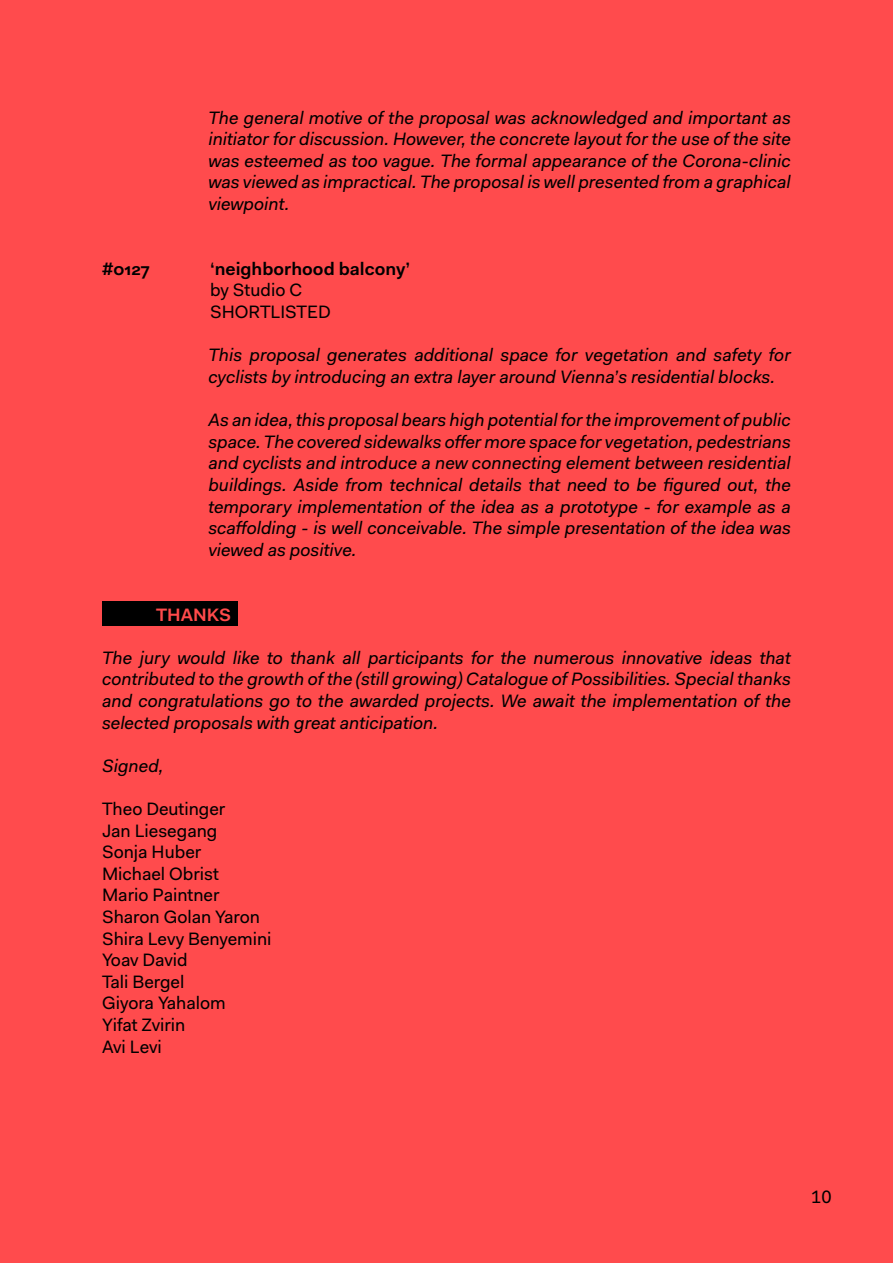
<style>
.page{position:relative;width:893px;height:1263px;background:#ff4b4d}
.page>*{position:absolute;margin:0;border:0;box-sizing:border-box;transform-origin:0 0}
.t1{font:italic 18px/21.6px "Fakt Pro";color:#010000;text-align:justify}
.t2{font:18px/21.6px "Fakt Pro";color:#010000}
.t3{font:600 18px "Fakt Pro";color:#010000}
.t4{font:600 18px "Fakt Pro";color:#ff4a4b}
.t5{font:18px "Fakt Pro";color:#000}
</style>
<div class="page">
<div style="left:102px;top:601px;width:136px;height:25px;background:#000"></div>
<p class="t1" style="left:208px;top:107px;width:584px">The general motive of the proposal was acknowledged and important as initiator for discussion. However, the concrete layout for the use of the site was esteemed as too vague. The formal appearance of the Corona-clinic was viewed as impractical. The proposal is well presented from a graphical viewpoint.</p>
<p class="t3" style="left:102px;top:257px;width:49px">#0127</p>
<p class="t3" style="left:210px;top:257px;width:202px">‘neighborhood balcony’</p>
<p class="t2" style="left:210px;top:279px;width:122px">by Studio C<br>SHORTLISTED</p>
<p class="t1" style="left:208px;top:344px;width:584px">This proposal generates additional space for vegetation and safety for cyclists by introducing an extra layer around Vienna’s residential blocks.</p>
<p class="t1" style="left:208px;top:409px;width:584px">As an idea, this proposal bears high potential for the improvement of public space. The covered sidewalks offer more space for vegetation, pedestrians and cyclists and introduce a new connecting element between residential buildings. Aside from technical details that need to be figured out, the temporary implementation of the idea as a prototype - for example as a scaffolding - is well conceivable. The simple presentation of the idea was viewed as positive.</p>
<p class="t4" style="left:156px;top:602px;width:76px">THANKS</p>
<p class="t1" style="left:102px;top:647px;width:690px">The jury would like to thank all participants for the numerous innovative ideas that contributed to the growth of the (still growing) Catalogue of Possibilities. Special thanks and congratulations go to the awarded projects. We await the implementation of the selected proposals with great anticipation.</p>
<p class="t1" style="left:102px;top:755px;width:63px">Signed,</p>
<p class="t2" style="left:102px;top:798px;width:171px">Theo Deutinger<br>Jan Liesegang<br>Sonja Huber<br>Michael Obrist<br>Mario Paintner<br>Sharon Golan Yaron<br>Shira Levy Benyemini<br>Yoav David<br>Tali Bergel<br>Giyora Yahalom<br>Yifat Zvirin<br>Avi Levi</p>
<p class="t5" style="left:811px;top:1185px;width:22px">10</p>
</div>
